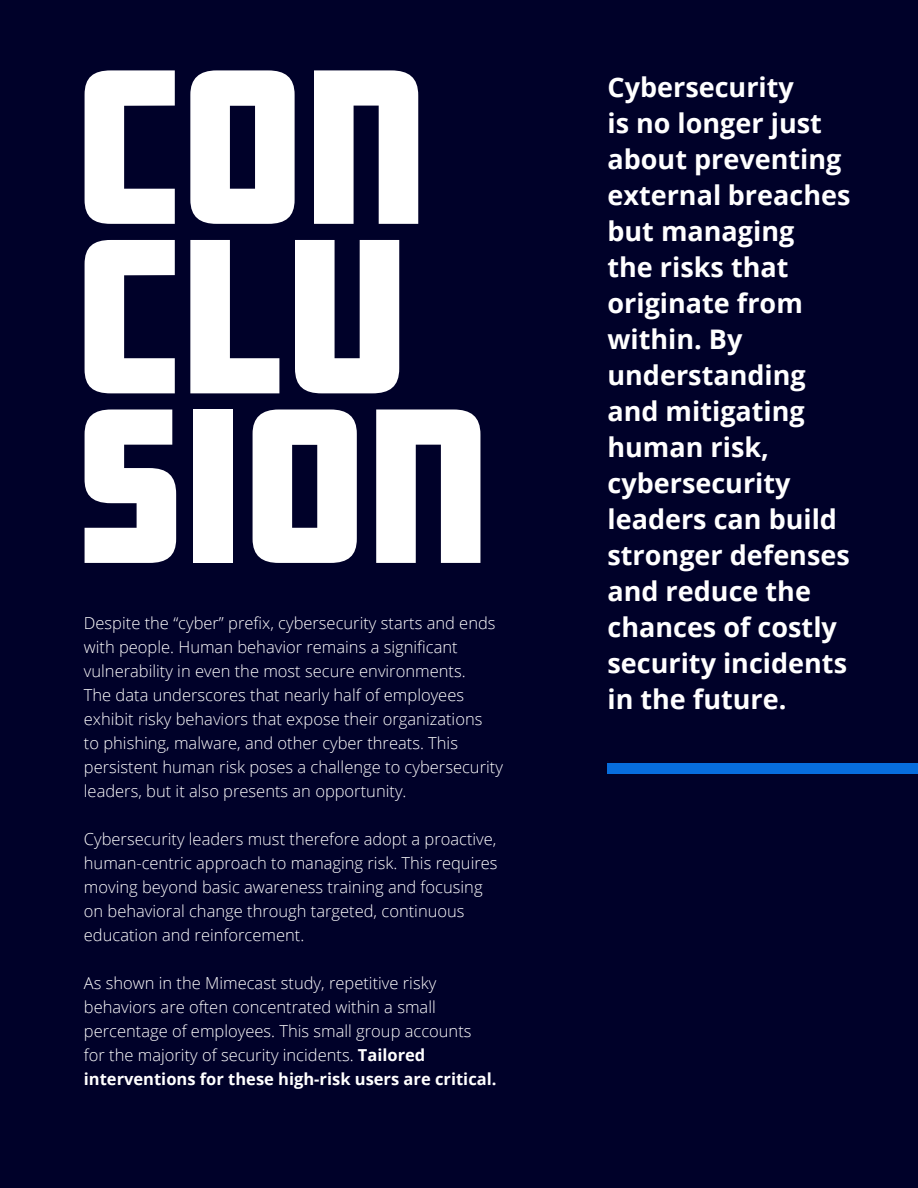
<style>
.page{position:relative;width:918px;height:1188px;background:#000129}
.page>*{position:absolute;margin:0;border:0;box-sizing:border-box;transform-origin:0 0}
.t1{font:900 192px/169.5px "Amboy";letter-spacing:.02em;color:#fff}
.t2{font:700 27px/36px "Open Sans";color:#fff}
.t3{font:300 16.5px/24px "Open Sans";color:#fff}
.s1{font-weight:700}
</style>
<div class="page">
<div style="left:608px;top:763px;width:310px;height:11px;background:#076ddd"></div>
<h1 class="t1" style="left:77px;top:60px;width:413px">CON<br>CLU<br>SION</h1>
<p class="t3" style="left:84px;top:611px;width:421px">Despite the “cyber” prefix, cybersecurity starts and ends with people. Human behavior remains a significant vulnerability in even the most secure environments.<br>The data underscores that nearly half of employees exhibit risky behaviors that expose their organizations<br>to phishing, malware, and other cyber threats. This persistent human risk poses a challenge to cybersecurity leaders, but it also presents an opportunity.</p>
<p class="t3" style="left:84px;top:827px;width:415px">Cybersecurity leaders must therefore adopt a proactive, human-centric approach to managing risk. This requires moving beyond basic awareness training and focusing on behavioral change through targeted, continuous education and reinforcement.</p>
<p class="t3" style="left:84px;top:971px;width:414px">As shown in the Mimecast study, repetitive risky behaviors are often concentrated within a small percentage of employees. This small group accounts for the majority of security incidents. <span class="s1">Tailored interventions for these high-risk users are critical.</span></p>
<p class="t2" style="left:608px;top:69px;width:244px">Cybersecurity<br>is no longer just about preventing external breaches but managing<br>the risks that originate from within. By understanding and mitigating human risk, cybersecurity leaders can build stronger defenses and reduce the chances of costly security incidents in the future.</p>
</div>
